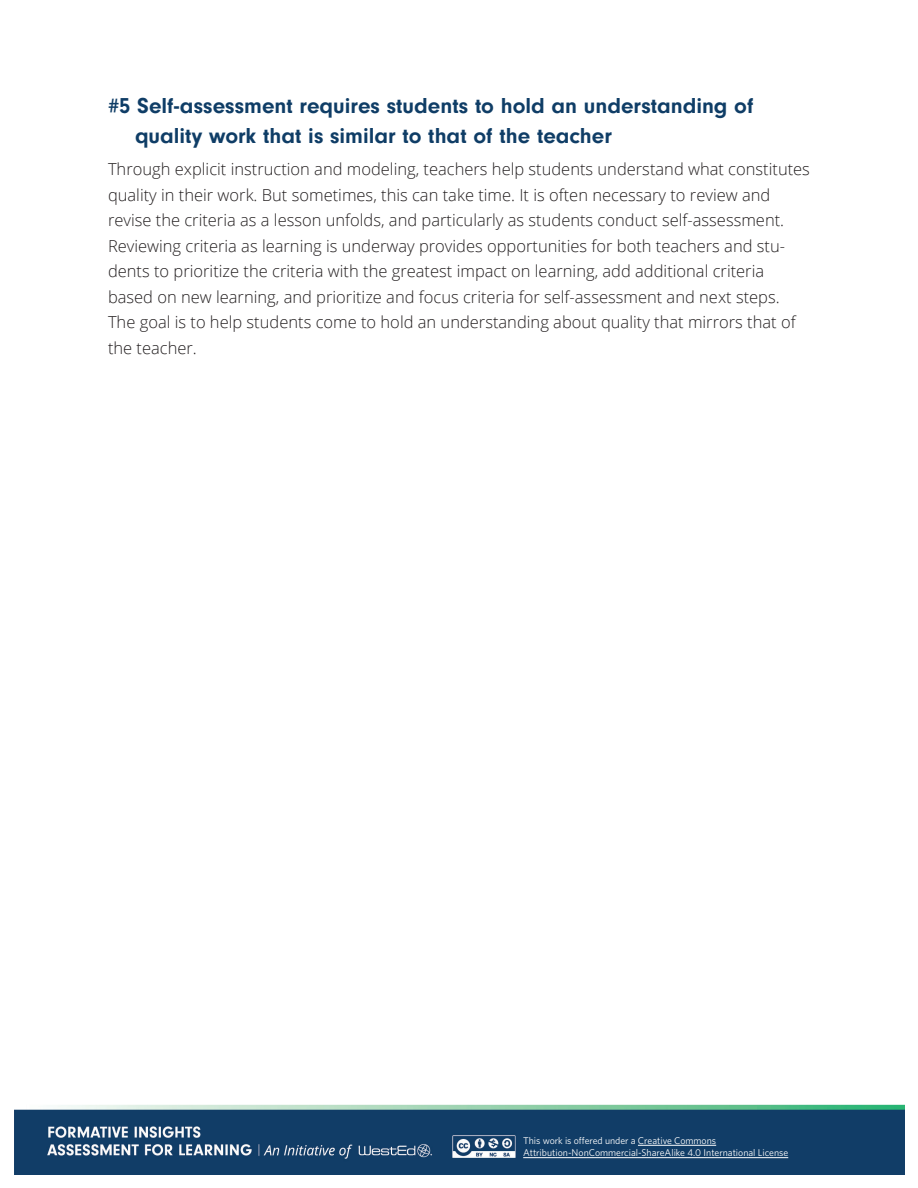
<style>
.page{position:relative;width:918px;height:1188px;background:#fff}
.page>*{position:absolute;margin:0;border:0;box-sizing:border-box;transform-origin:0 0}
.t1{font:700 22.5px/30px "Neuzeit Gro";color:#0f3d66}
.t2{font:300 16.5px/25.5px "Open Sans";color:#231f20}
.t3{font:9.75px/12.3px "Whitney HTF";color:#fff}
</style>
<div class="page">
<img style="left:14px;top:1105px;width:890px;height:69px">
<hr style="left:638px;top:1145px;width:78px;height:1px;background:#fff">
<hr style="left:523px;top:1157px;width:265px;height:1px;background:#fff">
<h1 class="t1" style="left:135px;top:91px;width:620px;text-indent:-27px">#5 Self-assessment requires students to hold an understanding of quality work that is similar to that of the teacher</h1>
<p class="t2" style="left:108px;top:156px;width:704px">Through explicit instruction and modeling, teachers help students understand what constitutes quality in their work. But sometimes, this can take time. It is often necessary to review and revise the criteria as a lesson unfolds, and particularly as students conduct self-assessment.<br>Reviewing criteria as learning is underway provides opportunities for both teachers and stu&shy;dents to prioritize the criteria with the greatest impact on learning, add additional criteria based on new learning, and prioritize and focus criteria for self-assessment and next steps.<br>The goal is to help students come to hold an understanding about quality that mirrors that of the teacher.</p>
<p class="t3" style="left:523px;top:1134px;width:267px">This work is offered under a Creative Commons<br>Attribution-NonCommercial-ShareAlike 4.0 International License</p>
</div>
